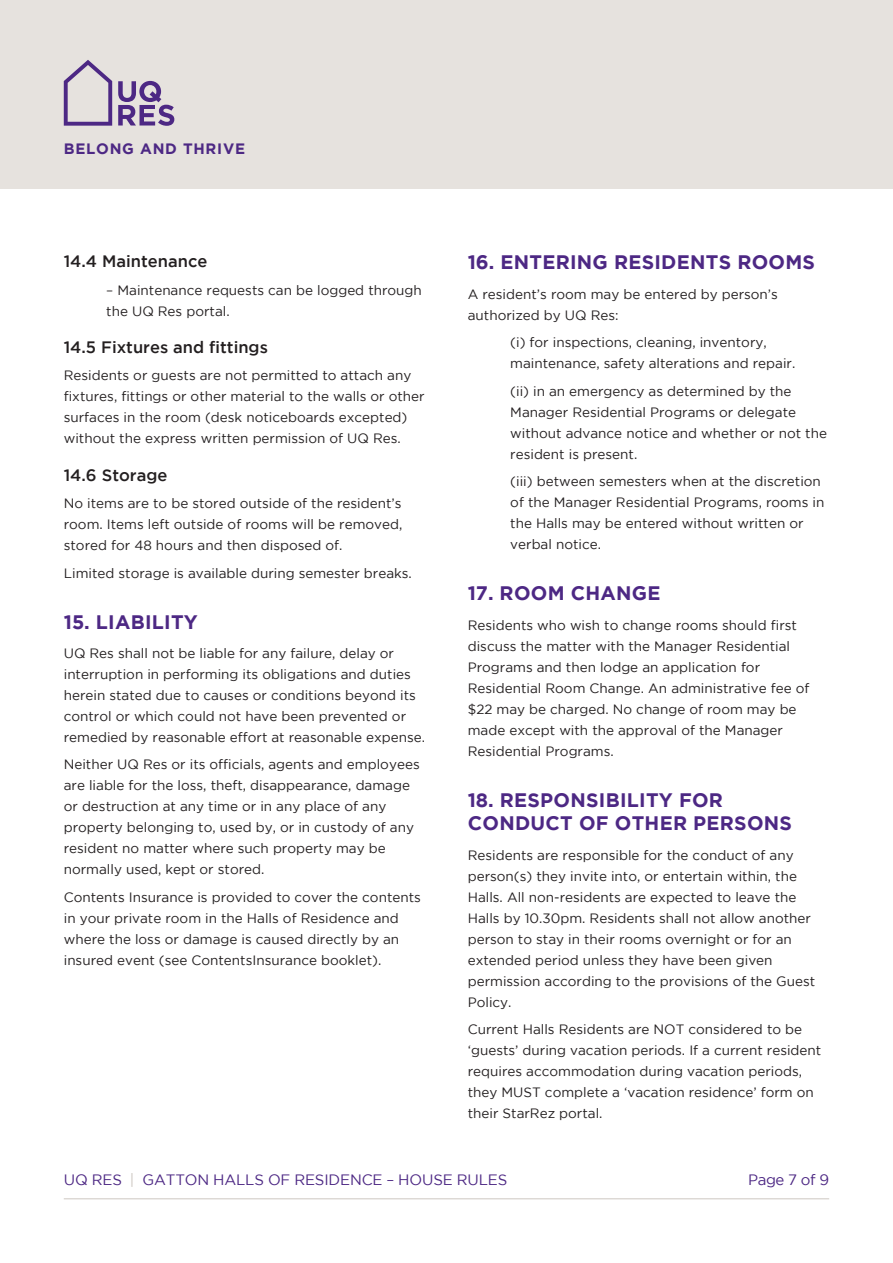
<style>
.page{position:relative;width:893px;height:1263px;background:#fff}
.page>*{position:absolute;margin:0;border:0;box-sizing:border-box;transform-origin:0 0}
.t1{font:700 19.5px/23.4px "Gotham";letter-spacing:.015em;color:#4d2884}
.Sub-Header{font:500 16.5px "Gotham";color:#231f20}
.t2{font:15px "Gotham";letter-spacing:-.01em;color:#4d2884}
.t3{font:700 15px "Gotham";letter-spacing:.05em;color:#4d2884}
.Copy{font:13.5px/21px "Gotham";color:#231f20}
.s1{color:#cdc7c1}
</style>
<div class="page">
<div style="left:0;top:0;width:893px;height:189px;background:#e6e2de"></div>
<hr style="left:64px;top:1198px;width:765px;height:1px;background:#cdc7c1">
<svg style="left:64px;top:60px;width:48px;height:66px"></svg>
<svg style="left:118px;top:81px;width:56px;height:45px"></svg>
<p class="t3" style="left:64px;top:140px;width:183px">BELONG AND THRIVE</p>
<p class="Sub-Header" style="left:64px;top:252px;width:145px">14.4 Maintenance</p>
<p class="Copy" style="left:106px;top:279px;width:317px">– Maintenance requests can be logged through the UQ Res portal.</p>
<p class="Sub-Header" style="left:64px;top:338px;width:206px">14.5 Fixtures and fittings</p>
<p class="Copy" style="left:64px;top:365px;width:362px">Residents or guests are not permitted to attach any fixtures, fittings or other material to the walls or other surfaces in the room (desk noticeboards excepted) without the express written permission of UQ Res.</p>
<p class="Sub-Header" style="left:64px;top:465px;width:105px">14.6 Storage</p>
<p class="Copy" style="left:64px;top:493px;width:340px;text-align:justify">No items are to be stored outside of the resident’s room. Items left outside of rooms will be removed, stored for 48 hours and then disposed of.</p>
<p class="Copy" style="left:64px;top:562px;width:350px">Limited storage is available during semester breaks.</p>
<p class="t1" style="left:64px;top:609px;width:136px">15. LIABILITY</p>
<p class="Copy" style="left:64px;top:642px;width:363px">UQ Res shall not be liable for any failure, delay or interruption in performing its obligations and duties herein stated due to causes or conditions beyond its control or which could not have been prevented or remedied by reasonable effort at reasonable expense.</p>
<p class="Copy" style="left:64px;top:754px;width:357px">Neither UQ Res or its officials, agents and employees are liable for the loss, theft, disappearance, damage or destruction at any time or in any place of any property belonging to, used by, or in custody of any resident no matter where such property may be normally used, kept or stored.</p>
<p class="Copy" style="left:64px;top:886px;width:359px">Contents Insurance is provided to cover the contents in your private room in the Halls of Residence and where the loss or damage is caused directly by an insured event (see ContentsInsurance booklet).</p>
<p class="t1" style="left:468px;top:250px;width:349px">16. ENTERING RESIDENTS ROOMS</p>
<p class="Copy" style="left:468px;top:283px;width:312px">A resident’s room may be entered by person’s authorized by UQ Res:</p>
<p class="Copy" style="left:510px;top:332px;width:287px">(i) for inspections, cleaning, inventory, maintenance, safety alterations and repair.</p>
<p class="Copy" style="left:510px;top:380px;width:318px">(ii) in an emergency as determined by the Manager Residential Programs or delegate without advance notice and whether or not the resident is present.</p>
<p class="Copy" style="left:510px;top:471px;width:316px">(iii) between semesters when at the discretion of the Manager Residential Programs, rooms in the Halls may be entered without written or verbal notice.</p>
<p class="t1" style="left:468px;top:581px;width:194px">17. ROOM CHANGE</p>
<p class="Copy" style="left:468px;top:614px;width:343px">Residents who wish to change rooms should first discuss the matter with the Manager Residential Programs and then lodge an application for Residential Room Change. An administrative fee of $22 may be charged. No change of room may be made except with the approval of the Manager Residential Programs.</p>
<p class="t1" style="left:468px;top:787px;width:326px">18. RESPONSIBILITY FOR<br>CONDUCT OF OTHER PERSONS</p>
<p class="Copy" style="left:468px;top:844px;width:349px">Residents are responsible for the conduct of any person(s) they invite into, or entertain within, the Halls. All non-residents are expected to leave the Halls by 10.30pm. Residents shall not allow another person to stay in their rooms overnight or for an extended period unless they have been given permission according to the provisions of the Guest Policy.</p>
<p class="Copy" style="left:468px;top:1018px;width:355px">Current Halls Residents are NOT considered to be ‘guests’ during vacation periods. If a current resident requires accommodation during vacation periods, they MUST complete a ‘vacation residence’ form on their StarRez portal.</p>
<p class="t2" style="left:64px;top:1171px;width:445px">UQ RES <span class="s1">|</span> GATTON HALLS OF RESIDENCE – HOUSE RULES</p>
<p class="t2" style="left:748px;top:1171px;width:83px">Page 7 of 9</p>
</div>
